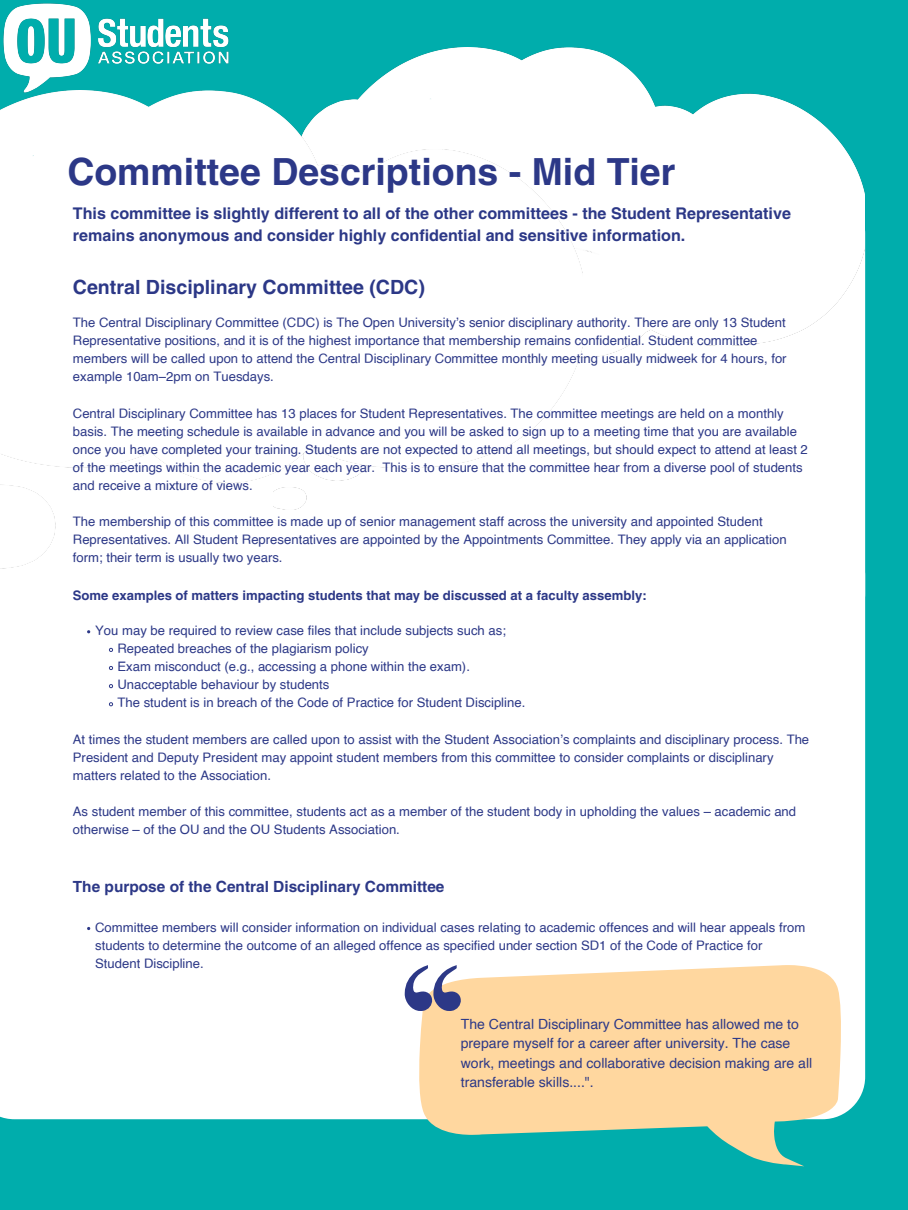
<style>
.page{position:relative;width:908px;height:1210px;background:#fff}
.page>*{position:absolute;margin:0;border:0;box-sizing:border-box;transform-origin:0 0}
.t1{font:700 37.45px "Helvetica";color:#2c3887}
.t2{font:700 19.6px "Helvetica";color:#2c3887}
.t3{font:700 16.1px/22.3px "Helvetica";color:#2c3887}
.t4{font:700 15.4px "Helvetica";color:#2c3887}
.t5{font:14.04px/19.4px "Helvetica";color:#2c3887}
.t6{font:13.09px/18.1px "Helvetica";color:#2c3887}
.t7{font:700 13.09px "Helvetica";color:#2c3887}
</style>
<div class="page">
<div style="left:0;top:0;width:907px;height:1210px;background:#00adac"></div>
<img style="left:3px;top:3px;width:226px;height:88px">
<div style="left:0;top:533px;width:864px;height:586px;background:#fff"></div>
<img style="left:366px;top:48px;width:498px;height:461px">
<div style="left:0;top:91px;width:582px;height:585px;background:#fff"></div>
<svg style="left:109px;top:648px;width:4px;height:4px"></svg>
<svg style="left:109px;top:666px;width:4px;height:4px"></svg>
<svg style="left:109px;top:684px;width:4px;height:4px"></svg>
<svg style="left:109px;top:702px;width:4px;height:4px"></svg>
<svg style="left:418px;top:965px;width:423px;height:201px;fill:#ffd79f"></svg>
<svg style="left:404px;top:965px;width:56px;height:46px;background:#9c9cba"></svg>
<p class="t1" style="left:67px;top:149px;width:609px">Committee Descriptions - Mid Tier</p>
<p class="t3" style="left:73px;top:202px;width:719px">This committee is slightly different to all of the other committees - the Student Representative remains anonymous and consider highly confidential and sensitive information.</p>
<p class="t2" style="left:73px;top:275px;width:353px">Central Disciplinary Committee (CDC)</p>
<p class="t6" style="left:73px;top:314px;width:715px">The Central Disciplinary Committee (CDC) is The Open University’s senior disciplinary authority. There are only 13 Student Representative positions, and it is of the highest importance that membership remains confidential. Student committee members will be called upon to attend the Central Disciplinary Committee monthly meeting usually midweek for 4 hours, for example 10am–2pm on Tuesdays.</p>
<h1 class="t6" style="left:73px;top:405px;width:736px">Central Disciplinary Committee has 13 places for Student Representatives. The committee meetings are held on a monthly basis. The meeting schedule is available in advance and you will be asked to sign up to a meeting time that you are available once you have completed your training. Students are not expected to attend all meetings, but should expect to attend at least 2 of the meetings within the academic year each year. This is to ensure that the committee hear from a diverse pool of students and receive a mixture of views.</h1>
<h3 class="t6" style="left:73px;top:513px;width:715px">The membership of this committee is made up of senior management staff across the university and appointed Student<br>Representatives. All Student Representatives are appointed by the Appointments Committee. They apply via an application form; their term is usually two years.</h3>
<h2 class="t7" style="left:73px;top:587px;width:575px">Some examples of matters impacting students that may be discussed at a faculty assembly:</h2>
<p class="t6" style="left:95px;top:622px;width:412px">You may be required to review case files that include subjects such as;</p>
<p class="t6" style="left:117px;top:640px;width:253px">Repeated breaches of the plagiarism policy</p>
<p class="t6" style="left:117px;top:658px;width:354px">Exam misconduct (e.g., accessing a phone within the exam).</p>
<h4 class="t6" style="left:117px;top:676px;width:213px">Unacceptable behaviour by students</h4>
<p class="t6" style="left:117px;top:695px;width:409px">The student is in breach of the Code of Practice for Student Discipline.</p>
<p class="t6" style="left:73px;top:731px;width:737px">At times the student members are called upon to assist with the Student Association’s complaints and disciplinary process. The<br>President and Deputy President may appoint student members from this committee to consider complaints or disciplinary matters related to the Association.</p>
<p class="t6" style="left:73px;top:803px;width:724px">As student member of this committee, students act as a member of the student body in upholding the values – academic and otherwise – of the OU and the OU Students Association.</p>
<p class="t4" style="left:73px;top:877px;width:373px">The purpose of the Central Disciplinary Committee</p>
<p class="t6" style="left:95px;top:919px;width:711px">Committee members will consider information on individual cases relating to academic offences and will hear appeals from students to determine the outcome of an alleged offence as specified under section SD1 of the Code of Practice for<br>Student Discipline.</p>
<h3 class="t5" style="left:460px;top:1015px;width:353px">The Central Disciplinary Committee has allowed me to prepare myself for a career after university. The case work, meetings and collaborative decision making are all transferable skills....".</h3>
</div>
